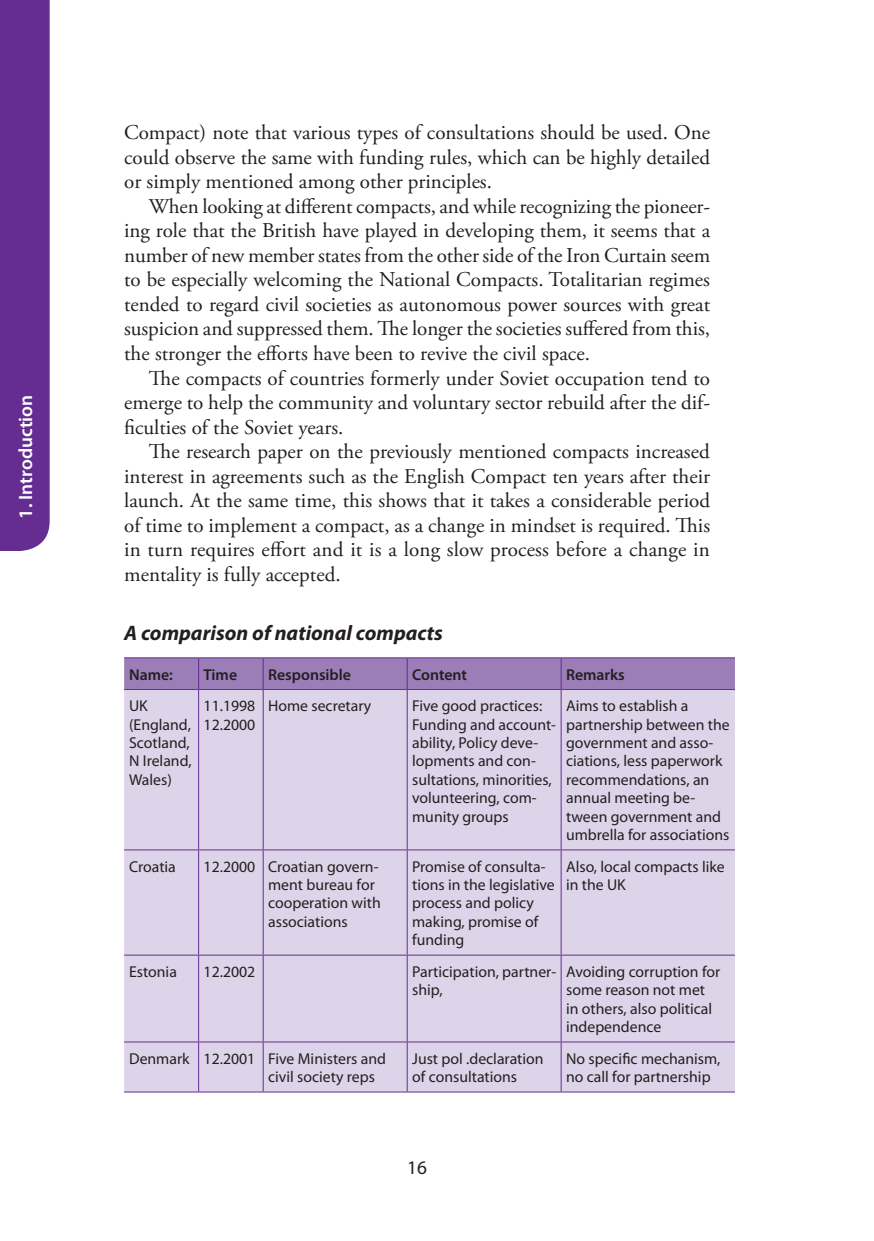
<style>
.page{position:relative;width:874px;height:1241px;background:#fff}
.page>*{position:absolute;margin:0;border:0;box-sizing:border-box;transform-origin:0 0}
.t1{font:21px/24.5px "Adobe Garamond Pro";color:#231f20;text-align:justify}
.t2{font:italic 700 21px "Myriad Pro";color:#231f20}
.t3{font:600 19.25px "Myriad Pro";color:#fff}
.t4{font:19.25px "Myriad Pro";color:#231f20}
.t5{font:15.75px/18.4px "Myriad Pro";color:#231f20}
.t6{font:600 15.75px "Myriad Pro";color:#231f20}
</style>
<div class="page">
<div style="left:0;top:0;width:50px;height:551px;background:#652d91"></div>
<div style="left:124px;top:658px;width:610px;height:31px;background:#9b7db8"></div>
<div style="left:124px;top:690px;width:610px;height:401px;background:#ddd4e9"></div>
<hr style="left:124px;top:657px;width:74px;height:1px;background:#652d91">
<hr style="left:198px;top:657px;width:65px;height:1px;background:#652d91">
<hr style="left:198px;top:658px;width:1px;height:31px;background:#652d91">
<hr style="left:263px;top:657px;width:144px;height:1px;background:#652d91">
<hr style="left:262px;top:658px;width:1px;height:31px;background:#652d91">
<hr style="left:407px;top:657px;width:154px;height:1px;background:#652d91">
<hr style="left:406px;top:658px;width:1px;height:31px;background:#652d91">
<hr style="left:561px;top:657px;width:173px;height:1px;background:#652d91">
<hr style="left:560px;top:658px;width:1px;height:31px;background:#652d91">
<hr style="left:124px;top:689px;width:74px;height:1px;background:#652d91">
<hr style="left:198px;top:689px;width:65px;height:1px;background:#652d91">
<hr style="left:198px;top:689px;width:1px;height:160px;background:#652d91">
<hr style="left:263px;top:689px;width:144px;height:1px;background:#652d91">
<hr style="left:262px;top:689px;width:1px;height:160px;background:#652d91">
<hr style="left:407px;top:689px;width:154px;height:1px;background:#652d91">
<hr style="left:406px;top:689px;width:1px;height:160px;background:#652d91">
<hr style="left:561px;top:689px;width:173px;height:1px;background:#652d91">
<hr style="left:560px;top:689px;width:1px;height:160px;background:#652d91">
<hr style="left:124px;top:849px;width:74px;height:1px;background:#652d91">
<hr style="left:198px;top:849px;width:65px;height:1px;background:#652d91">
<hr style="left:198px;top:850px;width:1px;height:104px;background:#652d91">
<hr style="left:263px;top:849px;width:144px;height:1px;background:#652d91">
<hr style="left:262px;top:850px;width:1px;height:104px;background:#652d91">
<hr style="left:407px;top:849px;width:154px;height:1px;background:#652d91">
<hr style="left:406px;top:850px;width:1px;height:104px;background:#652d91">
<hr style="left:561px;top:849px;width:173px;height:1px;background:#652d91">
<hr style="left:560px;top:850px;width:1px;height:104px;background:#652d91">
<hr style="left:124px;top:954px;width:74px;height:1px;background:#652d91">
<hr style="left:198px;top:954px;width:65px;height:1px;background:#652d91">
<hr style="left:198px;top:955px;width:1px;height:86px;background:#652d91">
<hr style="left:263px;top:954px;width:144px;height:1px;background:#652d91">
<hr style="left:262px;top:955px;width:1px;height:86px;background:#652d91">
<hr style="left:407px;top:954px;width:154px;height:1px;background:#652d91">
<hr style="left:406px;top:955px;width:1px;height:86px;background:#652d91">
<hr style="left:561px;top:954px;width:173px;height:1px;background:#652d91">
<hr style="left:560px;top:955px;width:1px;height:86px;background:#652d91">
<hr style="left:124px;top:1041px;width:74px;height:1px;background:#652d91">
<hr style="left:198px;top:1041px;width:65px;height:1px;background:#652d91">
<hr style="left:198px;top:1042px;width:1px;height:49px;background:#652d91">
<hr style="left:263px;top:1041px;width:144px;height:1px;background:#652d91">
<hr style="left:262px;top:1042px;width:1px;height:49px;background:#652d91">
<hr style="left:407px;top:1041px;width:154px;height:1px;background:#652d91">
<hr style="left:406px;top:1042px;width:1px;height:49px;background:#652d91">
<hr style="left:561px;top:1041px;width:173px;height:1px;background:#652d91">
<hr style="left:560px;top:1042px;width:1px;height:49px;background:#652d91">
<hr style="left:124px;top:1091px;width:74px;height:1px;background:#652d91">
<hr style="left:198px;top:1091px;width:65px;height:1px;background:#652d91">
<hr style="left:263px;top:1091px;width:144px;height:1px;background:#652d91">
<hr style="left:407px;top:1091px;width:154px;height:1px;background:#652d91">
<hr style="left:561px;top:1091px;width:173px;height:1px;background:#652d91">
<p class="t3" style="left:18px;top:518px;width:125px;rotate:-90deg">1. Introduction</p>
<p class="t1" style="left:124px;top:122px;width:587px">Compact) note that various types of consultations should be used. One could observe the same with funding rules, which can be highly detailed or simply mentioned among other principles.</p>
<p class="t1" style="left:124px;top:196px;width:587px;text-indent:25px">When looking at different compacts, and while recognizing the pioneer&shy;ing role that the British have played in developing them, it seems that a number of new member states from the other side of the Iron Curtain seem to be especially welcoming the National Compacts. Totalitarian regimes tended to regard civil societies as autonomous power sources with great suspicion and suppressed them. The longer the societies suffered from this, the stronger the efforts have been to revive the civil space.</p>
<p class="t1" style="left:124px;top:367px;width:587px;text-indent:25px">The compacts of countries formerly under Soviet occupation tend to emerge to help the community and voluntary sector rebuild after the dif&shy;ficulties of the Soviet years.</p>
<p class="t1" style="left:124px;top:441px;width:587px;text-indent:25px">The research paper on the previously mentioned compacts increased interest in agreements such as the English Compact ten years after their launch. At the same time, this shows that it takes a considerable period of time to implement a compact, as a change in mindset is required. This in turn requires effort and it is a long slow process before a change in mentality is fully accepted.</p>
<p class="t2" style="left:124px;top:625px;width:320px">A comparison of national compacts</p>
<p class="t6" style="left:129px;top:668px;width:45px">Name:</p>
<p class="t6" style="left:203px;top:668px;width:35px">Time</p>
<p class="t6" style="left:268px;top:668px;width:84px">Responsible</p>
<p class="t6" style="left:412px;top:668px;width:56px">Content</p>
<p class="t6" style="left:566px;top:668px;width:60px">Remarks</p>
<p class="t5" style="left:129px;top:698px;width:64px">UK (England,<br>Scotland,<br>N Ireland,<br>Wales)</p>
<p class="t5" style="left:203px;top:698px;width:53px">11.1998<br>12.2000</p>
<p class="t5" style="left:268px;top:698px;width:105px">Home secretary</p>
<p class="t5" style="left:412px;top:698px;width:145px">Five good practices:<br>Funding and account&shy;ability, Policy deve&shy;lopments and con&shy;sultations, minorities, volunteering, com&shy;munity groups</p>
<p class="t5" style="left:566px;top:698px;width:165px">Aims to establish a partnership between the government and asso&shy;ciations, less paperwork recommendations, an annual meeting be&shy;tween government and umbrella for associations</p>
<p class="t5" style="left:129px;top:858px;width:48px">Croatia</p>
<p class="t5" style="left:268px;top:858px;width:114px;text-indent:-64px">12.2000 Croatian govern&shy;ment bureau for cooperation with associations</p>
<p class="t5" style="left:412px;top:858px;width:144px">Promise of consulta&shy;tions in the legislative process and policy making, promise of funding</p>
<p class="t5" style="left:566px;top:858px;width:160px">Also, local compacts like in the UK</p>
<p class="t5" style="left:129px;top:963px;width:49px">Estonia</p>
<p class="t5" style="left:203px;top:963px;width:53px">12.2002</p>
<p class="t5" style="left:412px;top:963px;width:145px">Participation, partner&shy;ship,</p>
<p class="t5" style="left:566px;top:963px;width:155px">Avoiding corruption for some reason not met in others, also political independence</p>
<p class="t5" style="left:268px;top:1050px;width:119px;text-indent:-139px">Denmark 12.2001 Five Ministers and civil society reps</p>
<p class="t5" style="left:412px;top:1050px;width:133px">Just pol .declaration of consultations</p>
<p class="t5" style="left:566px;top:1050px;width:156px">No specific mechanism, no call for partnership</p>
<p class="t4" style="left:407px;top:1160px;width:21px">16</p>
</div>
